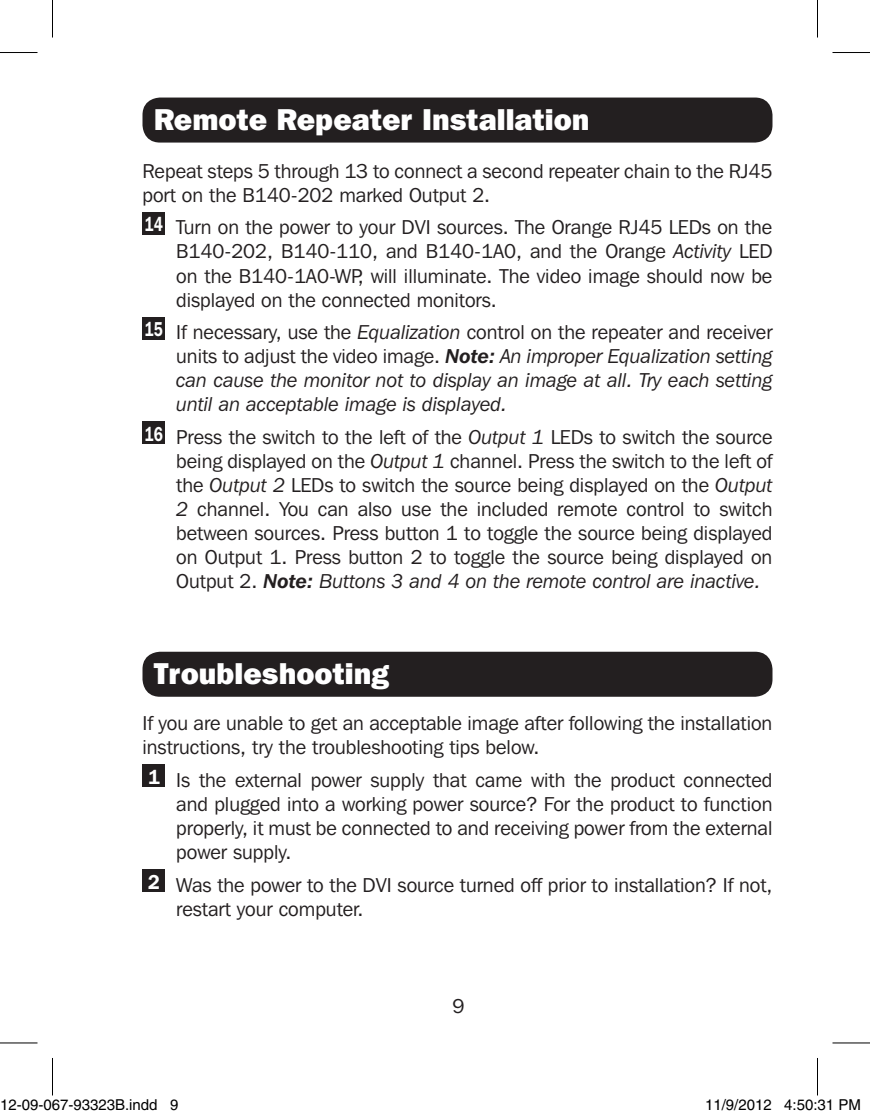
<style>
.page{position:relative;width:870px;height:1118px;background:#fff}
.page>*{position:absolute;margin:0;border:0;box-sizing:border-box;transform-origin:0 0}
.No_Spacing{font:800 30px "Franklin Gothic IT Cby BT";color:#fff}
.No_Spacing-2{font:20px/24px "Franklin Gothic IT Cby BT";color:#231f20}
.No_Spacing-3{font:italic 20px/24px "Franklin Gothic IT Cby BT";color:#231f20;text-align:justify}
.t1{font:600 20px "Franklin Gothic IT Cby BT";color:#fff;scale:.75 1}
.t2{font:600 20px "Franklin Gothic IT Cby BT";color:#fff}
.t3{font:15px "Helvetica";color:#000}
.s1{font-style:italic}
.s2{font-style:normal}
.s3{font-weight:600}
.s4{font-weight:600;font-style:italic}
</style>
<div class="page">
<div style="left:142px;top:98px;width:630px;height:44px;background:#231f20;border-radius:18px"></div>
<div style="left:142px;top:212px;width:23px;height:22px;background:#231f20"></div>
<div style="left:142px;top:317px;width:23px;height:22px;background:#231f20"></div>
<div style="left:142px;top:421px;width:23px;height:23px;background:#231f20"></div>
<div style="left:142px;top:651px;width:630px;height:45px;background:#231f20;border-radius:18px"></div>
<div style="left:142px;top:764px;width:23px;height:23px;background:#231f20"></div>
<div style="left:142px;top:869px;width:23px;height:22px;background:#231f20"></div>
<hr style="left:0;top:52px;width:38px;height:1px;background:#000">
<hr style="left:832px;top:52px;width:38px;height:1px;background:#000">
<hr style="left:0;top:1042px;width:38px;height:1px;background:#000">
<hr style="left:832px;top:1042px;width:38px;height:1px;background:#000">
<hr style="left:52px;top:0;width:1px;height:38px;background:#000">
<hr style="left:52px;top:1058px;width:1px;height:37px;background:#000">
<hr style="left:817px;top:0;width:1px;height:38px;background:#000">
<hr style="left:817px;top:1058px;width:1px;height:37px;background:#000">
<div style="left:23px;top:1100px;width:6px;height:10px;border:1px solid #fff;border-radius:50%"></div>
<div style="left:22px;top:1099px;width:8px;height:12px;border:1px solid #fff;border-radius:50%"></div>
<div style="left:45px;top:1100px;width:5px;height:10px;border:1px solid #fff;border-radius:50%"></div>
<div style="left:43px;top:1099px;width:9px;height:12px;border:1px solid #fff;border-radius:50%"></div>
<div style="left:748px;top:1100px;width:6px;height:10px;border:1px solid #fff;border-radius:50%"></div>
<div style="left:747px;top:1099px;width:8px;height:12px;border:1px solid #fff;border-radius:50%"></div>
<div style="left:807px;top:1100px;width:5px;height:10px;border:1px solid #fff;border-radius:50%"></div>
<div style="left:805px;top:1099px;width:8px;height:12px;border:1px solid #fff;border-radius:50%"></div>
<p class="No_Spacing" style="left:154px;top:100px;width:437px">Remote Repeater Installation</p>
<p class="No_Spacing-2" style="left:142px;top:158px;width:632px">Repeat steps 5 through 13 to connect a second repeater chain to the RJ45 port on the B140-202 marked Output 2.</p>
<p class="t1" style="left:145px;top:212px;width:26px">14</p>
<p class="No_Spacing-2" style="left:176px;top:215px;width:598px;text-align:justify">Turn on the power to your DVI sources. The Orange RJ45 LEDs on the B140-202, B140-110, and B140-1A0, and the Orange <span class="s1">Activity</span> LED on the B140-1A0-WP, will illuminate. The video image should now be displayed on the connected monitors.</p>
<p class="t1" style="left:145px;top:316px;width:26px">15</p>
<p class="No_Spacing-3" style="left:176px;top:320px;width:598px"><span class="s2">If necessary, use the</span> Equalization <span class="s2">control on the repeater and receiver units to adjust the video image.</span> <span class="s3">Note:</span> An improper Equalization setting can cause the monitor not to display an image at all. Try each setting until an acceptable image is displayed.</p>
<p class="t1" style="left:145px;top:421px;width:26px">16</p>
<p class="No_Spacing-2" style="left:176px;top:425px;width:598px;text-align:justify">Press the switch to the left of the <span class="s1">Output 1</span> LEDs to switch the source being displayed on the <span class="s1">Output 1</span> channel. Press the switch to the left of the <span class="s1">Output 2</span> LEDs to switch the source being displayed on the <span class="s1">Output 2</span> channel. You can also use the included remote control to switch between sources. Press button 1 to toggle the source being displayed on Output 1. Press button 2 to toggle the source being displayed on Output 2. <span class="s4">Note:</span> <span class="s1">Buttons 3 and 4 on the remote control are inactive.</span></p>
<p class="No_Spacing" style="left:154px;top:654px;width:237px">Troubleshooting</p>
<p class="No_Spacing-2" style="left:142px;top:710px;width:631px">If you are unable to get an acceptable image after following the installation instructions, try the troubleshooting tips below.</p>
<p class="t2" style="left:148px;top:764px;width:14px">1</p>
<p class="No_Spacing-2" style="left:176px;top:767px;width:598px;text-align:justify">Is the external power supply that came with the product connected and plugged into a working power source? For the product to function properly, it must be connected to and receiving power from the external power supply.</p>
<p class="t2" style="left:148px;top:869px;width:14px">2</p>
<p class="No_Spacing-2" style="left:176px;top:872px;width:598px">Was the power to the DVI source turned off prior to installation? If not, restart your computer.</p>
<p class="No_Spacing-2" style="left:452px;top:994px;width:13px">9</p>
<p class="t3" style="left:0;top:1096px;width:180px">12-09-067-93323B.indd 9</p>
<p class="t3" style="left:705px;top:1096px;width:157px">11/9/2012 4:50:31 PM</p>
</div>
